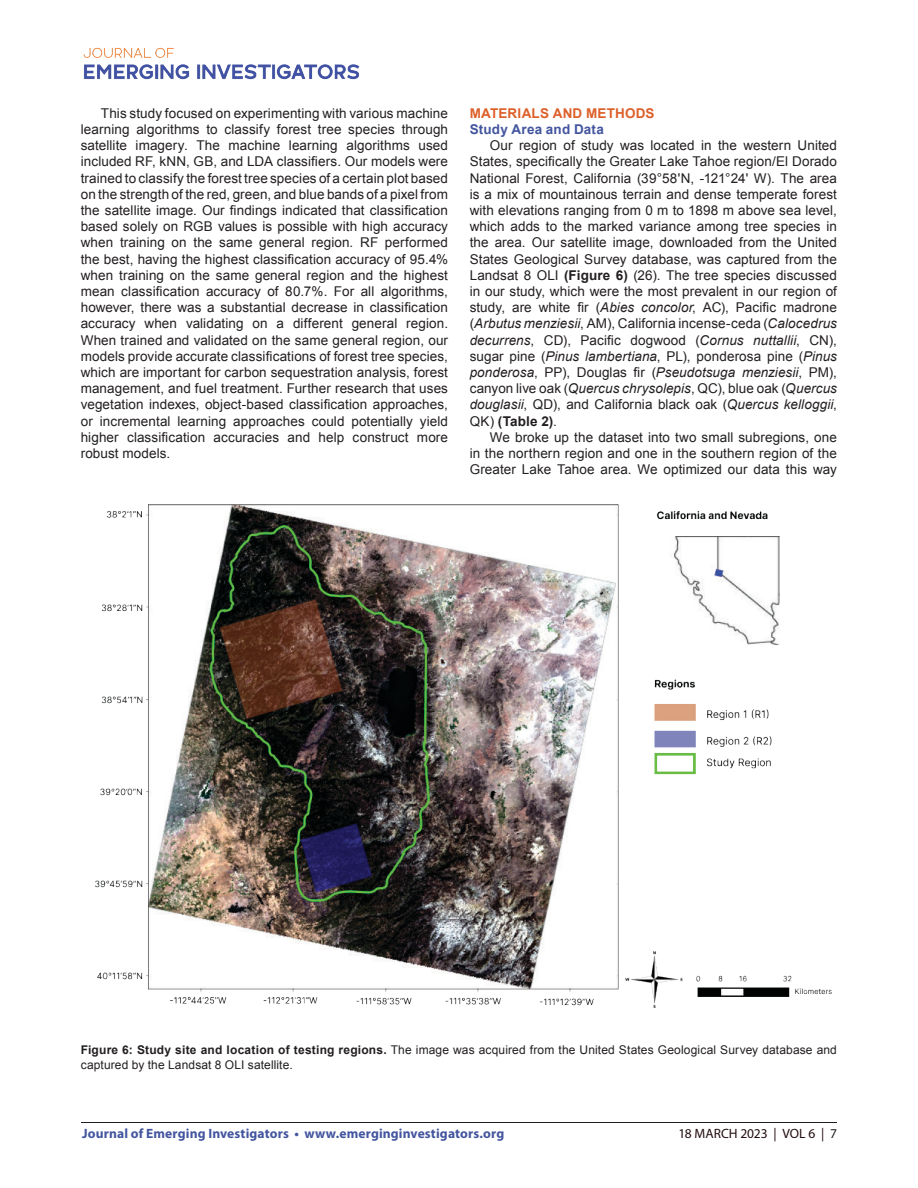
<style>
.page{position:relative;width:918px;height:1188px;background:#fff}
.page>*{position:absolute;margin:0;border:0;box-sizing:border-box;transform-origin:0 0}
.t1{font:13.5px/16.2px "Arial";letter-spacing:.005em;color:#231f20;text-align:justify}
.t2{font:700 13.5px "Myriad Pro";letter-spacing:.01em;color:#43559f}
.t3{font:700 13.5px "Arial";letter-spacing:.015em;color:#dd602a}
.t4{font:13.5px "Myriad Pro";letter-spacing:-.005em;color:#230e10}
.t5{font:700 13.5px "Arial";letter-spacing:.015em;color:#43559f}
.t6{font:12px/14.4px "Arial";letter-spacing:.01em;color:#231f20}
.s1{font-weight:700}
.s2{font-style:italic}
.s3{color:#231f20}
</style>
<div class="page">
<hr style="left:81px;top:1122px;width:756px;height:1px;background:#231f20">
<img style="left:83px;top:47px;width:277px;height:33px">
<img style="left:95px;top:504px;width:737px;height:504px">
<p class="t1" style="left:81px;top:105px;width:369px;text-indent:20px">This study focused on experimenting with various machine learning algorithms to classify forest tree species through satellite imagery. The machine learning algorithms used included RF, kNN, GB, and LDA classifiers. Our models were trained to classify the forest tree species of a certain plot based on the strength of the red, green, and blue bands of a pixel from the satellite image. Our findings indicated that classification based solely on RGB values is possible with high accuracy when training on the same general region. RF performed the best, having the highest classification accuracy of 95.4% when training on the same general region and the highest mean classification accuracy of 80.7%. For all algorithms, however, there was a substantial decrease in classification accuracy when validating on a different general region.<br>When trained and validated on the same general region, our models provide accurate classifications of forest tree species, which are important for carbon sequestration analysis, forest management, and fuel treatment. Further research that uses vegetation indexes, object-based classification approaches, or incremental learning approaches could potentially yield higher classification accuracies and help construct more robust models.</p>
<p class="t3" style="left:470px;top:104px;width:186px">MATERIALS AND METHODS</p>
<p class="t5" style="left:470px;top:120px;width:136px">Study Area and Data</p>
<p class="t1" style="left:470px;top:138px;width:369px;text-indent:20px">Our region of study was located in the western United States, specifically the Greater Lake Tahoe region/El Dorado National Forest, California (39°58'N, -121°24' W). The area is a mix of mountainous terrain and dense temperate forest with elevations ranging from 0 m to 1898 m above sea level, which adds to the marked variance among tree species in the area. Our satellite image, downloaded from the United States Geological Survey database, was captured from the Landsat 8 OLI <span class="s1">(Figure 6)</span> (26). The tree species discussed in our study, which were the most prevalent in our region of study, are white fir (<span class="s2">Abies concolor</span>, AC), Pacific madrone (<span class="s2">Arbutus menziesii</span>, AM), California incense-ceda (<span class="s2">Calocedrus decurrens</span>, CD), Pacific dogwood (<span class="s2">Cornus nuttallii</span>, CN), sugar pine (<span class="s2">Pinus lambertiana</span>, PL), ponderosa pine (<span class="s2">Pinus ponderosa</span>, PP), Douglas fir (<span class="s2">Pseudotsuga menziesii</span>, PM), canyon live oak (<span class="s2">Quercus chrysolepis</span>, QC), blue oak (<span class="s2">Quercus douglasii</span>, QD), and California black oak (<span class="s2">Quercus kelloggii</span>, QK) <span class="s1">(Table 2)</span>.</p>
<p class="t1" style="left:470px;top:429px;width:369px;text-indent:20px">We broke up the dataset into two small subregions, one in the northern region and one in the southern region of the Greater Lake Tahoe area. We optimized our data this way</p>
<p class="t6" style="left:81px;top:1043px;width:758px"><span class="s1">Figure 6: Study site and location of testing regions.</span> The image was acquired from the United States Geological Survey database and captured by the Landsat 8 OLI satellite.</p>
<p class="t2" style="left:82px;top:1125px;width:424px">Journal of Emerging Investigators • www.emerginginvestigators.org</p>
<p class="t4" style="left:678px;top:1125px;width:160px">18 MARCH 2023 | VOL 6 | <span class="s3">7</span></p>
</div>
